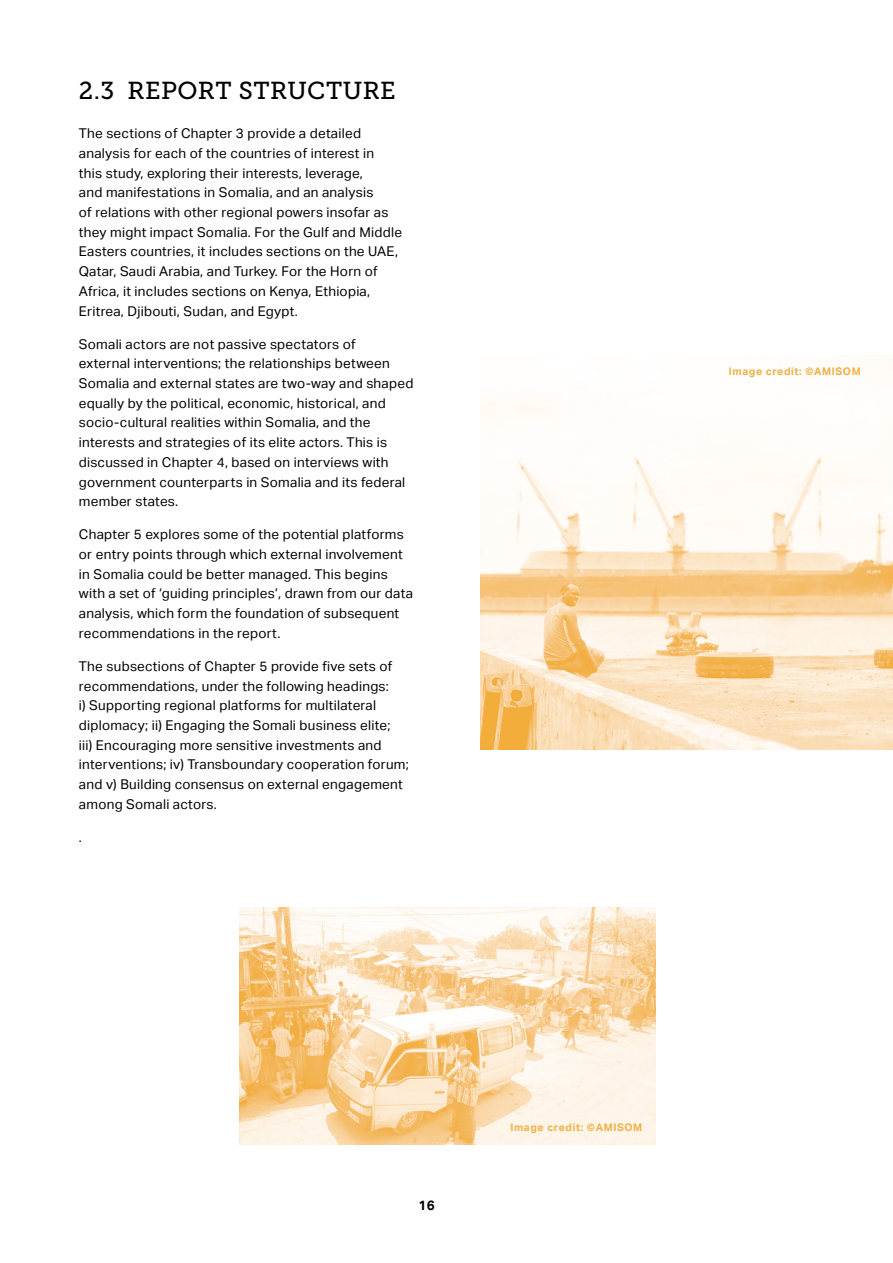
<style>
.page{position:relative;width:893px;height:1263px;background:#fff}
.page>*{position:absolute;margin:0;border:0;box-sizing:border-box;transform-origin:0 0}
.t1{font:24.45px "Museo Slab 500";letter-spacing:.02em;color:#000}
.t2{font:13.5px/19.8px "Aktiv Grotesk";letter-spacing:.02em;color:#000}
.t3{font:700 13.5px "Aktiv Grotesk";color:#000}
.Footnote{font:700 10.5px "Aktiv Grotesk";letter-spacing:.06em;color:#f1af41}
</style>
<div class="page">
<img style="left:480px;top:355px;width:413px;height:395px">
<img style="left:239px;top:908px;width:416px;height:236px">
<p class="t1" style="left:79px;top:77px;width:318px">2.3 REPORT STRUCTURE</p>
<p class="t2" style="left:79px;top:124px;width:325px">The sections of Chapter 3 provide a detailed analysis for each of the countries of interest in<br>this study, exploring their interests, leverage,<br>and manifestations in Somalia, and an analysis<br>of relations with other regional powers insofar as they might impact Somalia. For the Gulf and Middle Easters countries, it includes sections on the UAE, Qatar, Saudi Arabia, and Turkey. For the Horn of Africa, it includes sections on Kenya, Ethiopia, Eritrea, Djibouti, Sudan, and Egypt.</p>
<p class="t2" style="left:79px;top:334px;width:336px">Somali actors are not passive spectators of<br>external interventions; the relationships between Somalia and external states are two-way and shaped equally by the political, economic, historical, and socio-cultural realities within Somalia, and the interests and strategies of its elite actors. This is discussed in Chapter 4, based on interviews with government counterparts in Somalia and its federal member states.</p>
<p class="t2" style="left:79px;top:525px;width:336px">Chapter 5 explores some of the potential platforms or entry points through which external involvement in Somalia could be better managed. This begins with a set of ‘guiding principles’, drawn from our data analysis, which form the foundation of subsequent recommendations in the report.</p>
<p class="t2" style="left:79px;top:656px;width:331px">The subsections of Chapter 5 provide five sets of recommendations, under the following headings:<br>i) Supporting regional platforms for multilateral diplomacy; ii) Engaging the Somali business elite;<br>iii) Encouraging more sensitive investments and interventions; iv) Transboundary cooperation forum; and v) Building consensus on external engagement among Somali actors.</p>
<p class="t2" style="left:79px;top:827px;width:5px">.</p>
<p class="Footnote" style="left:729px;top:365px;width:133px">Image credit: ©AMISOM</p>
<p class="t3" style="left:419px;top:1197px;width:18px">16</p>
<p class="Footnote" style="left:510px;top:1121px;width:133px">Image credit: ©AMISOM</p>
</div>
